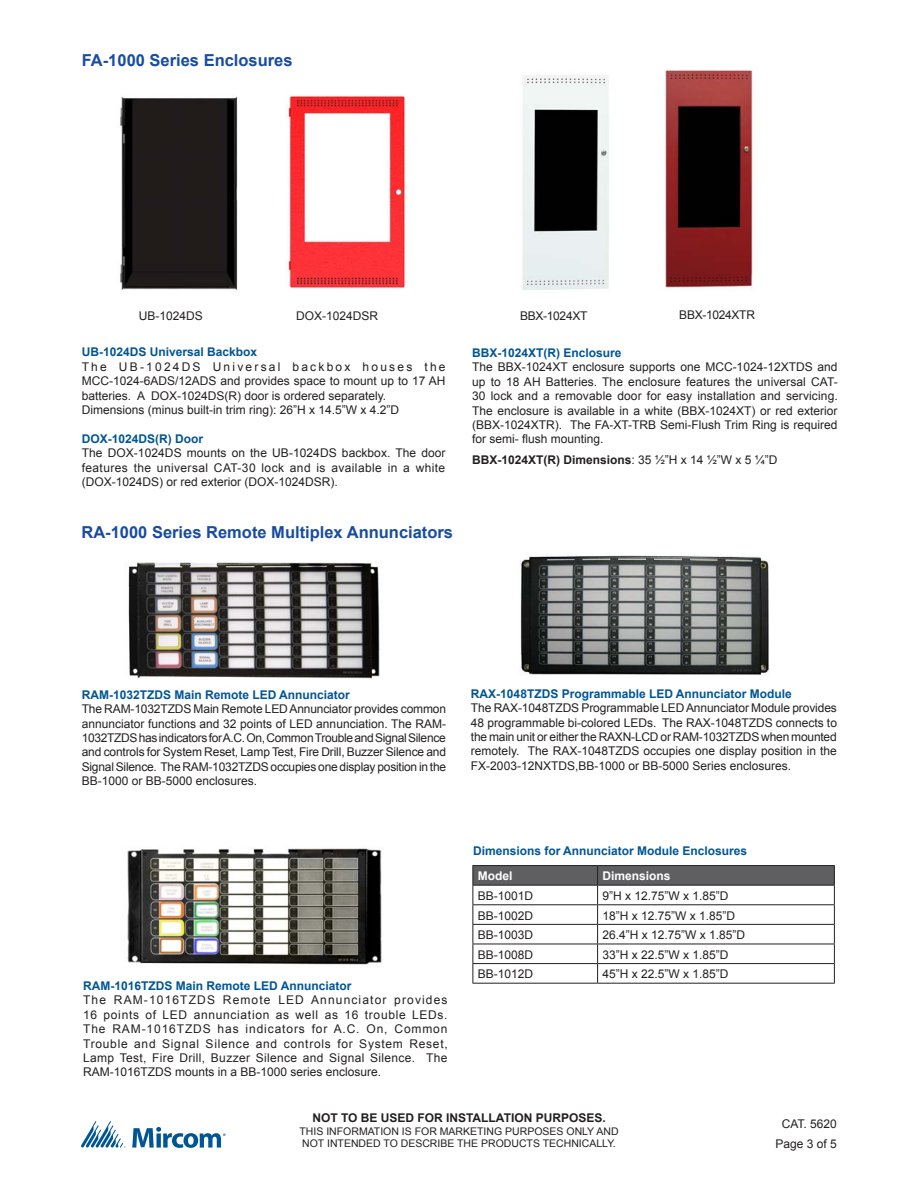
<style>
.page{position:relative;width:918px;height:1188px;background:#fff}
.page>*{position:absolute;margin:0;border:0;box-sizing:border-box;transform-origin:0 0}
.t1{font:700 16.5px "Arial";color:#184ca0}
.ParaStyle01-Leading_Auto__Align_Left{font:12px/14.4px "Arial";color:#231f20;text-align:justify}
.heading_1{font:700 12px "Arial";color:#005595}
.ParaStyle01-Leading_Auto__Align_Left-2{font:700 12px "Arial";color:#231f20}
.ParaStyle01-Leading_Auto__Align_Left-3{font:12px "Arial";letter-spacing:-.025em;color:#231f20}
.t2{font:700 12px "Arial";color:#fff}
.ParaStyle12-Leading_20_9_pts__Align_Just{font:12px "Arial";color:#231f20}
.ParaStyle01-Leading_Auto__Align_Left-4{font:10.5px/12.6px "Arial";color:#231f20}
.s1{font-weight:400}
</style>
<div class="page">
<svg style="left:81px;top:1121px;width:44px;height:27px"></svg>
<svg style="left:132px;top:1127px;width:94px;height:21px"></svg>
<img style="left:522px;top:75px;width:87px;height:215px">
<img style="left:664px;top:68px;width:89px;height:221px">
<img style="left:120px;top:96px;width:118px;height:194px">
<img style="left:286px;top:95px;width:120px;height:194px">
<hr style="left:472px;top:865px;width:126px;height:1px;background:#231f20">
<hr style="left:598px;top:865px;width:237px;height:1px;background:#231f20">
<svg style="left:472px;top:866px;width:363px;height:117px"></svg>
<hr style="left:472px;top:983px;width:126px;height:1px;background:#231f20">
<hr style="left:598px;top:983px;width:237px;height:1px;background:#231f20">
<img style="left:520px;top:555px;width:249px;height:120px">
<img style="left:128px;top:562px;width:252px;height:117px">
<img style="left:127px;top:847px;width:255px;height:118px">
<p class="t1" style="left:82px;top:49px;width:212px">FA-1000 Series Enclosures</p>
<p class="ParaStyle01-Leading_Auto__Align_Left" style="left:139px;top:308px;width:66px">UB-1024DS</p>
<p class="ParaStyle01-Leading_Auto__Align_Left" style="left:296px;top:308px;width:84px">DOX-1024DSR</p>
<p class="heading_1" style="left:82px;top:344px;width:177px">UB-1024DS Universal Backbox</p>
<p class="ParaStyle01-Leading_Auto__Align_Left" style="left:82px;top:360px;width:365px">The UB-1024DS Universal backbox houses the MCC-1024-6ADS/12ADS and provides space to mount up to 17 AH batteries. A DOX-1024DS(R) door is ordered separately.</p>
<p class="ParaStyle01-Leading_Auto__Align_Left" style="left:82px;top:403px;width:319px">Dimensions (minus built-in trim ring): 26”H x 14.5”W x 4.2”D</p>
<p class="heading_1" style="left:82px;top:431px;width:123px">DOX-1024DS(R) Door</p>
<p class="ParaStyle01-Leading_Auto__Align_Left" style="left:82px;top:446px;width:365px">The DOX-1024DS mounts on the UB-1024DS backbox. The door features the universal CAT-30 lock and is available in a white (DOX-1024DS) or red exterior (DOX-1024DSR).</p>
<p class="t1" style="left:81px;top:521px;width:373px">RA-1000 Series Remote Multiplex Annunciators</p>
<p class="ParaStyle01-Leading_Auto__Align_Left-3" style="left:520px;top:308px;width:69px">BBX-1024XT</p>
<p class="ParaStyle01-Leading_Auto__Align_Left-3" style="left:679px;top:307px;width:77px">BBX-1024XTR</p>
<p class="heading_1" style="left:472px;top:345px;width:151px">BBX-1024XT(R) Enclosure</p>
<p class="ParaStyle01-Leading_Auto__Align_Left" style="left:472px;top:360px;width:367px">The BBX-1024XT enclosure supports one MCC-1024-12XTDS and up to 18 AH Batteries. The enclosure features the universal CAT-30 lock and a removable door for easy installation and servicing.<br>The enclosure is available in a white (BBX-1024XT) or red exterior (BBX-1024XTR). The FA-XT-TRB Semi-Flush Trim Ring is required for semi- flush mounting.</p>
<p class="ParaStyle01-Leading_Auto__Align_Left-2" style="left:472px;top:452px;width:307px">BBX-1024XT(R) Dimensions<span class="s1">: 35 ½”H x 14 ½”W x 5 ¼”D</span></p>
<p class="heading_1" style="left:82px;top:687px;width:270px">RAM-1032TZDS Main Remote LED Annunciator</p>
<p class="ParaStyle01-Leading_Auto__Align_Left" style="left:82px;top:702px;width:366px">The RAM-1032TZDS Main Remote LED Annunciator provides common annunciator functions and 32 points of LED annunciation. The RAM-1032TZDS has indicators for A.C. On, Common Trouble and Signal Silence and controls for System Reset, Lamp Test, Fire Drill, Buzzer Silence and Signal Silence. The RAM-1032TZDS occupies one display position in the BB-1000 or BB-5000 enclosures.</p>
<p class="heading_1" style="left:471px;top:686px;width:322px">RAX-1048TZDS Programmable LED Annunciator Module</p>
<p class="ParaStyle01-Leading_Auto__Align_Left" style="left:471px;top:701px;width:368px">The RAX-1048TZDS Programmable LED Annunciator Module provides 48 programmable bi-colored LEDs. The RAX-1048TZDS connects to the main unit or either the RAXN-LCD or RAM-1032TZDS when mounted remotely. The RAX-1048TZDS occupies one display position in the FX-2003-12NXTDS,BB-1000 or BB-5000 Series enclosures.</p>
<p class="heading_1" style="left:83px;top:978px;width:270px">RAM-1016TZDS Main Remote LED Annunciator</p>
<p class="ParaStyle01-Leading_Auto__Align_Left" style="left:83px;top:993px;width:366px">The RAM-1016TZDS Remote LED Annunciator provides 16 points of LED annunciation as well as 16 trouble LEDs.<br>The RAM-1016TZDS has indicators for A.C. On, Common Trouble and Signal Silence and controls for System Reset, Lamp Test, Fire Drill, Buzzer Silence and Signal Silence. The RAM-1016TZDS mounts in a BB-1000 series enclosure.</p>
<p class="heading_1" style="left:473px;top:843px;width:276px">Dimensions for Annunciator Module Enclosures</p>
<p class="t2" style="left:478px;top:868px;width:36px">Model</p>
<p class="t2" style="left:602px;top:868px;width:70px">Dimensions</p>
<p class="ParaStyle01-Leading_Auto__Align_Left" style="left:478px;top:889px;width:57px">BB-1001D</p>
<p class="ParaStyle01-Leading_Auto__Align_Left" style="left:602px;top:889px;width:128px">9”H x 12.75”W x 1.85”D</p>
<p class="ParaStyle01-Leading_Auto__Align_Left" style="left:478px;top:908px;width:57px">BB-1002D</p>
<p class="ParaStyle01-Leading_Auto__Align_Left" style="left:602px;top:908px;width:134px">18”H x 12.75”W x 1.85”D</p>
<p class="ParaStyle01-Leading_Auto__Align_Left" style="left:478px;top:928px;width:57px">BB-1003D</p>
<p class="ParaStyle01-Leading_Auto__Align_Left" style="left:602px;top:928px;width:144px">26.4”H x 12.75”W x 1.85”D</p>
<p class="ParaStyle01-Leading_Auto__Align_Left" style="left:478px;top:947px;width:57px">BB-1008D</p>
<p class="ParaStyle01-Leading_Auto__Align_Left" style="left:602px;top:947px;width:128px">33”H x 22.5”W x 1.85”D</p>
<p class="ParaStyle01-Leading_Auto__Align_Left" style="left:478px;top:967px;width:57px">BB-1012D</p>
<p class="ParaStyle01-Leading_Auto__Align_Left" style="left:602px;top:967px;width:128px">45”H x 22.5”W x 1.85”D</p>
<p class="ParaStyle01-Leading_Auto__Align_Left-2" style="left:312px;top:1110px;width:295px">NOT TO BE USED FOR INSTALLATION PURPOSES.</p>
<p class="ParaStyle01-Leading_Auto__Align_Left-4" style="left:299px;top:1125px;width:321px">THIS INFORMATION IS FOR MARKETING PURPOSES ONLY AND<br>NOT INTENDED TO DESCRIBE THE PRODUCTS TECHNICALLY.</p>
<p class="ParaStyle12-Leading_20_9_pts__Align_Just" style="left:782px;top:1116px;width:57px">CAT. 5620</p>
<p class="ParaStyle01-Leading_Auto__Align_Left" style="left:776px;top:1136px;width:63px">Page 3 of 5</p>
</div>
